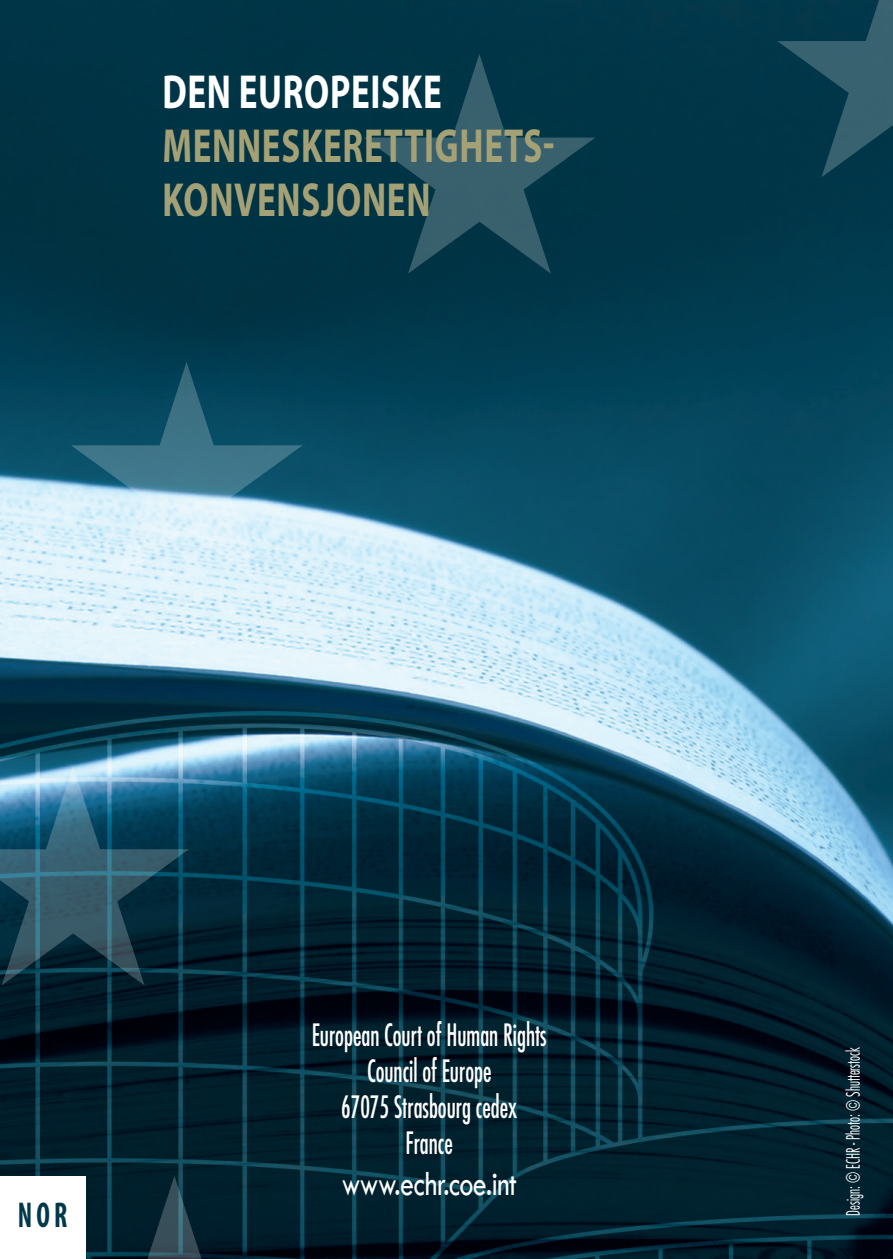
<style>
.page{position:relative;width:893px;height:1259px;background:#fff}
.page>*{position:absolute;margin:0;border:0;box-sizing:border-box;transform-origin:0 0}
.t1{font:700 48px/54px "Myriad Pro";letter-spacing:.02em;color:#a5a177;scale:.73 1}
.t2{font:700 48px "Myriad Pro";letter-spacing:.02em;color:#fff;scale:.73 1}
.t3{font:36px "Tw Cen";letter-spacing:-.02em;color:#fff;scale:.78 1}
.t4{font:700 condensed 36px "Myriad Pro";color:#01384c;scale:.78 1}
.t5{font:condensed 30px/36px "Futura Std";color:#fff;text-align:center;scale:.78 1}
.t6{font:300 condensed 18px "Futura Std";color:#fff;scale:.78 1}
</style>
<div class="page">
<img style="left:0;top:0;width:893px;height:1259px">
<svg style="left:59px;top:1175px;width:231px;height:84px;background:#092734"></svg>
<svg style="left:0;top:765px;width:189px;height:220px;background:#2a586d"></svg>
<svg style="left:71px;top:362px;width:232px;height:219px;background:#6694a6"></svg>
<svg style="left:364px;top:54px;width:231px;height:220px;background:#124252"></svg>
<svg style="left:777px;top:0;width:116px;height:177px;background:#164758"></svg>
<div style="left:0;top:1176px;width:85px;height:83px;background:#fff"></div>
<h1 class="t2" style="left:162px;top:61px;width:384px">DEN EUROPEISKE</h1>
<h1 class="t1" style="left:162px;top:118px;width:539px">MENNESKERETTIGHETS-<br>KONVENSJONEN</h1>
<p class="t4" style="left:18px;top:1193px;width:65px">NOR</p>
<p class="t5" style="left:312px;top:1016px;width:303px">European Court of Human Rights<br>Council of Europe<br>67075 Strasbourg cedex<br>France</p>
<p class="t3" style="left:342px;top:1162px;width:226px">www.echr.coe.int</p>
<p class="t6" style="left:842px;top:1215px;width:218px;rotate:-90deg">Design: © ECHR - Photo: © Shutterstock</p>
</div>
